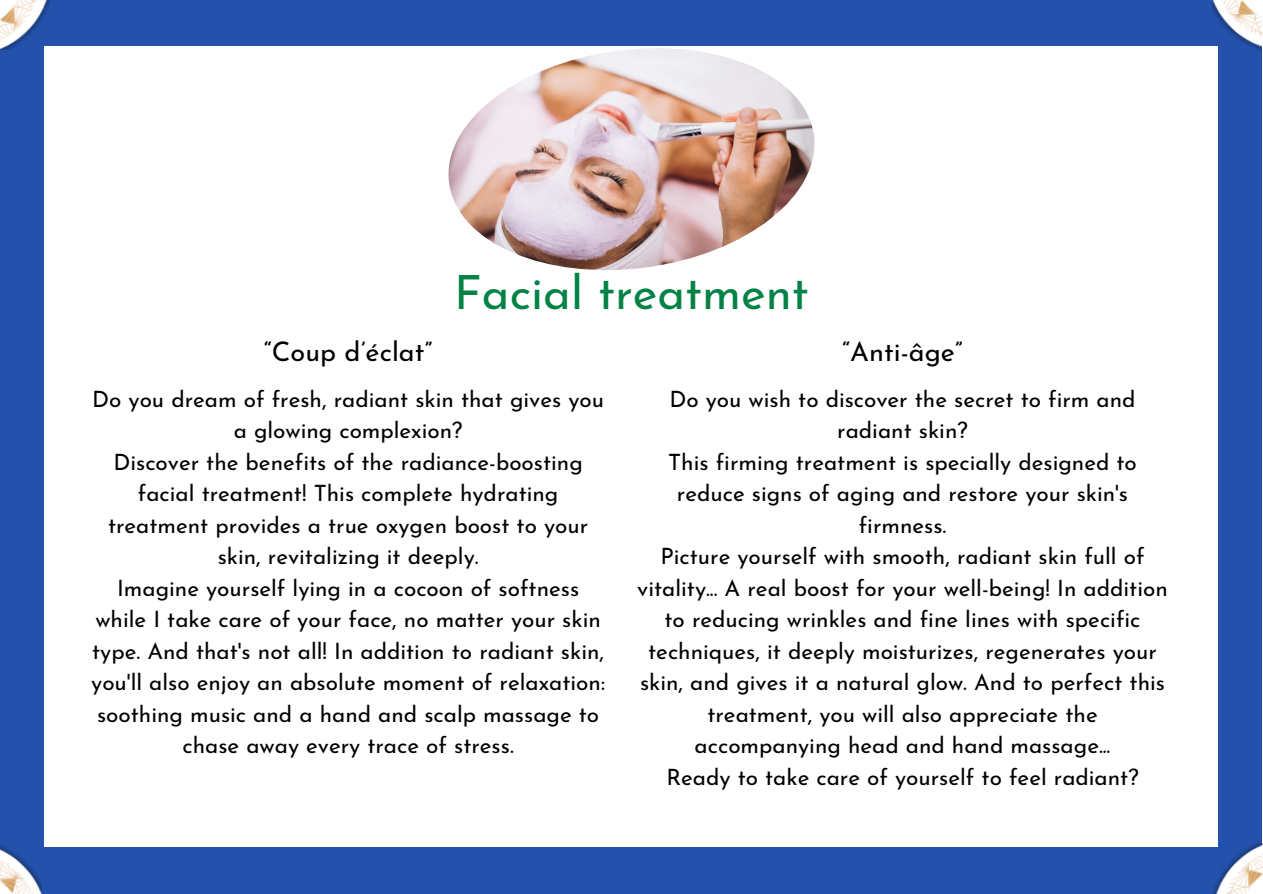
<style>
.page{position:relative;width:1263px;height:894px;background:#fff}
.page>*{position:absolute;margin:0;border:0;box-sizing:border-box;transform-origin:0 0}
.t1{font:47.25px "Josefin Sans";color:#038245}
.t2{font:27px "Josefin Sans";color:#000}
.t3{font:22.5px/31.5px "Josefin Sans";color:#000;text-align:center}
</style>
<div class="page">
<div style="left:0;top:0;width:1262px;height:893px;background:#2351ab"></div>
<div style="left:44px;top:47px;width:1173px;height:799px;background:#fff"></div>
<img style="left:0;top:0;width:50px;height:50px">
<img style="left:1212px;top:843px;width:51px;height:50px">
<img style="left:0;top:845px;width:42px;height:48px">
<img style="left:1212px;top:0;width:50px;height:51px">
<img style="left:449px;top:48px;width:365px;height:222px">
<h2 class="t2" style="left:264px;top:340px;width:170px">“Coup d’éclat”</h2>
<h1 class="t1" style="left:454px;top:274px;width:356px">Facial treatment</h1>
<p class="t2" style="left:842px;top:340px;width:122px">“Anti-âge”</p>
<p class="t3" style="left:92px;top:385px;width:513px">Do you dream of fresh, radiant skin that gives you a glowing complexion?</p>
<p class="t3" style="left:108px;top:448px;width:482px">Discover the benefits of the radiance-boosting facial treatment! This complete hydrating treatment provides a true oxygen boost to your skin, revitalizing it deeply.</p>
<p class="t3" style="left:91px;top:574px;width:515px">Imagine yourself lying in a cocoon of softness while I take care of your face, no matter your skin type. And that's not all! In addition to radiant skin, you'll also enjoy an absolute moment of relaxation: soothing music and a hand and scalp massage to chase away every trace of stress.</p>
<h2 class="t3" style="left:669px;top:385px;width:468px">Do you wish to discover the secret to firm and radiant skin?</h2>
<p class="t3" style="left:668px;top:448px;width:470px">This firming treatment is specially designed to reduce signs of aging and restore your skin's firmness.</p>
<p class="t3" style="left:637px;top:542px;width:532px">Picture yourself with smooth, radiant skin full of vitality... A real boost for your well-being! In addition to reducing wrinkles and fine lines with specific techniques, it deeply moisturizes, regenerates your skin, and gives it a natural glow. And to perfect this treatment, you will also appreciate the accompanying head and hand massage...</p>
<p class="t3" style="left:666px;top:763px;width:474px">Ready to take care of yourself to feel radiant?</p>
</div>
